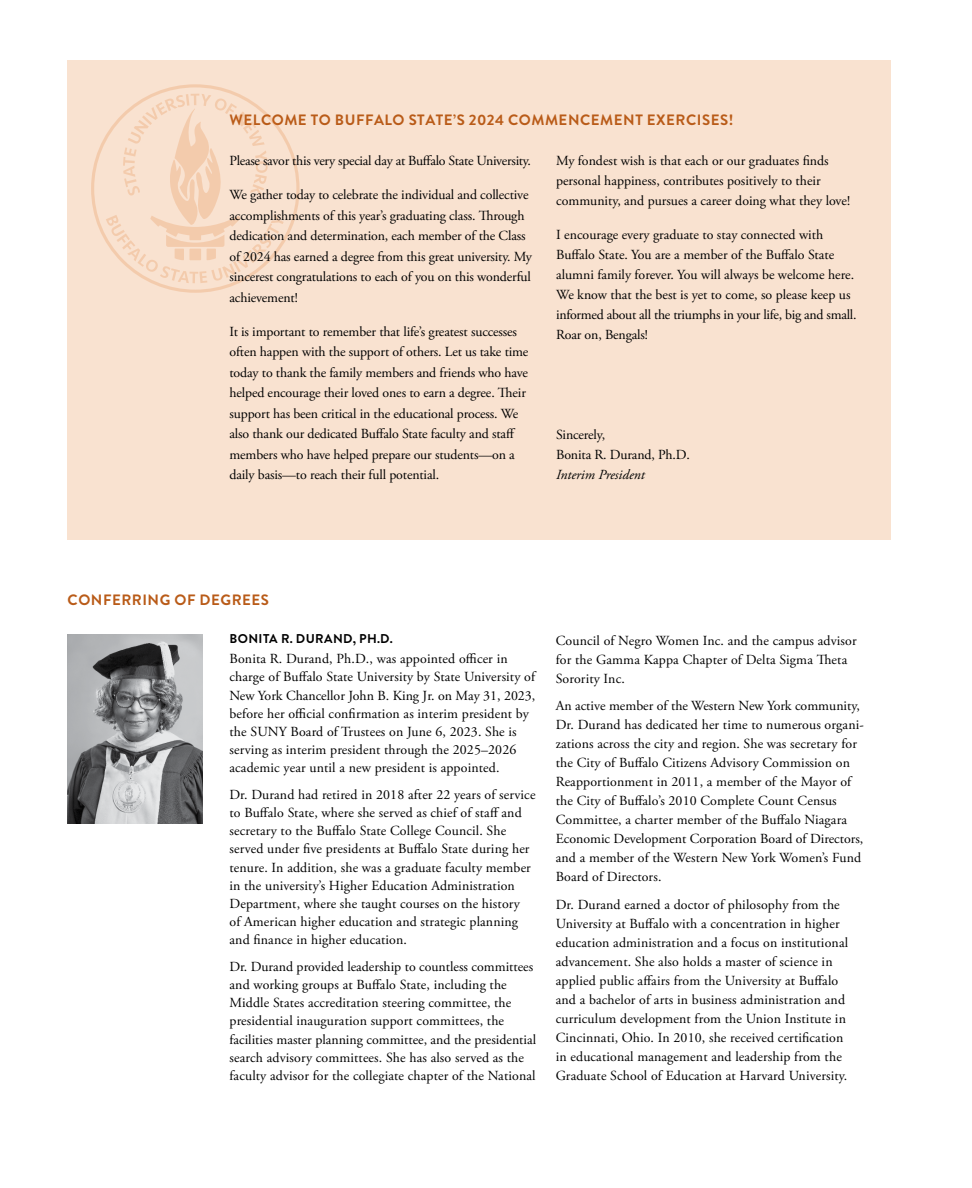
<style>
.page{position:relative;width:972px;height:1188px;background:#fff}
.page>*{position:absolute;margin:0;border:0;box-sizing:border-box;transform-origin:0 0}
.t1{font:700 15px "Brandon Grotesque";letter-spacing:.035em;color:#b95b18}
.t2{font:13.8px/18.1px "Adobe Garamond Pro";letter-spacing:.01em;color:#000}
.t3{font:13.8px/20.5px "Adobe Garamond Pro";letter-spacing:-.01em;color:#000}
.t4{font:13.8px "Adobe Garamond Pro";letter-spacing:-.02em;color:#000}
.t5{font:italic 13.8px "Adobe Garamond Pro";color:#000}
.t6{font:700 12.75px "Brandon Grotesque";letter-spacing:.03em;color:#000}
</style>
<div class="page">
<div style="left:68px;top:61px;width:823px;height:479px;background:#f9e2d0"></div>
<svg style="left:91px;top:84px;width:209px;height:209px"></svg>
<img style="left:68px;top:634px;width:134px;height:190px">
<h2 class="t1" style="left:230px;top:110px;width:505px">WELCOME TO BUFFALO STATE’S 2024 COMMENCEMENT EXERCISES!</h2>
<p class="t4" style="left:230px;top:153px;width:303px">Please savor this very special day at Buffalo State University.</p>
<p class="t3" style="left:230px;top:185px;width:304px">We gather today to celebrate the individual and collective accomplishments of this year’s graduating class. Through dedication and determination, each member of the Class of 2024 has earned a degree from this great university. My sincerest congratulations to each of you on this wonderful achievement!</p>
<p class="t3" style="left:230px;top:322px;width:300px">It is important to remember that life’s greatest successes often happen with the support of others. Let us take time today to thank the family members and friends who have helped encourage their loved ones to earn a degree. Their support has been critical in the educational process. We also thank our dedicated Buffalo State faculty and staff members who have helped prepare our students—on a daily basis—to reach their full potential.</p>
<p class="t2" style="left:556px;top:151px;width:295px;line-height:20px">My fondest wish is that each or our graduates finds personal happiness, contributes positively to their community, and pursues a career doing what they love!</p>
<p class="t2" style="left:556px;top:225px;width:302px;line-height:20px">I encourage every graduate to stay connected with Buffalo State. You are a member of the Buffalo State alumni family forever. You will always be welcome here.<br>We know that the best is yet to come, so please keep us informed about all the triumphs in your life, big and small.<br>Roar on, Bengals!</p>
<p class="t3" style="left:556px;top:425px;width:135px;line-height:20px">Sincerely,<br>Bonita R. Durand, Ph.D.</p>
<p class="t5" style="left:556px;top:467px;width:90px">Interim President</p>
<h2 class="t1" style="left:68px;top:589px;width:203px">CONFERRING OF DEGREES</h2>
<h3 class="t6" style="left:230px;top:630px;width:165px">BONITA R. DURAND, PH.D.</h3>
<p class="t2" style="left:230px;top:650px;width:307px">Bonita R. Durand, Ph.D., was appointed officer in charge of Buffalo State University by State University of New York Chancellor John B. King Jr. on May 31, 2023, before her official confirmation as interim president by the SUNY Board of Trustees on June 6, 2023. She is serving as interim president through the 2025–2026 academic year until a new president is appointed.</p>
<p class="t2" style="left:230px;top:786px;width:308px">Dr. Durand had retired in 2018 after 22 years of service to Buffalo State, where she served as chief of staff and secretary to the Buffalo State College Council. She served under five presidents at Buffalo State during her tenure. In addition, she was a graduate faculty member in the university’s Higher Education Administration Department, where she taught courses on the history<br>of American higher education and strategic planning and finance in higher education.</p>
<p class="t2" style="left:230px;top:958px;width:308px">Dr. Durand provided leadership to countless committees and working groups at Buffalo State, including the Middle States accreditation steering committee, the presidential inauguration support committees, the facilities master planning committee, and the presidential search advisory committees. She has also served as the faculty advisor for the collegiate chapter of the National</p>
<p class="t2" style="left:556px;top:631px;width:302px;line-height:19px">Council of Negro Women Inc. and the campus advisor for the Gamma Kappa Chapter of Delta Sigma Theta<br>Sorority Inc.</p>
<p class="t2" style="left:556px;top:697px;width:309px;line-height:19px">An active member of the Western New York community, Dr. Durand has dedicated her time to numerous organi&shy;zations across the city and region. She was secretary for the City of Buffalo Citizens Advisory Commission on Reapportionment in 2011, a member of the Mayor of the City of Buffalo’s 2010 Complete Count Census Committee, a charter member of the Buffalo Niagara Economic Development Corporation Board of Directors, and a member of the Western New York Women’s Fund Board of Directors.</p>
<p class="t2" style="left:556px;top:895px;width:294px;line-height:19px">Dr. Durand earned a doctor of philosophy from the University at Buffalo with a concentration in higher education administration and a focus on institutional advancement. She also holds a master of science in applied public affairs from the University at Buffalo and a bachelor of arts in business administration and curriculum development from the Union Institute in Cincinnati, Ohio. In 2010, she received certification in educational management and leadership from the Graduate School of Education at Harvard University.</p>
</div>
